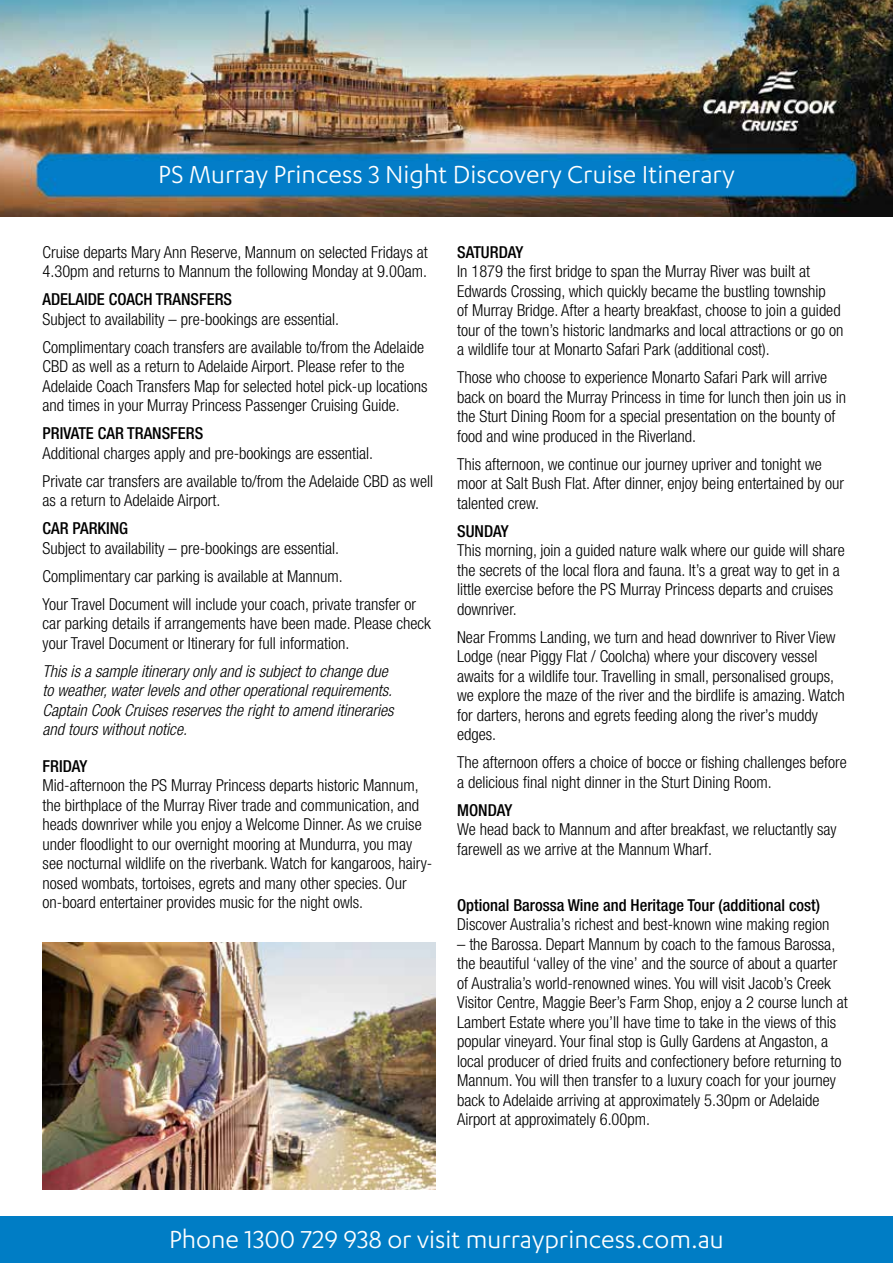
<style>
.page{position:relative;width:893px;height:1263px;background:#fff}
.page>*{position:absolute;margin:0;border:0;box-sizing:border-box;transform-origin:0 0}
.t1{font:28.5px "Karbon";color:#fff}
.t2{font:condensed 28.5px "Helvetica Neue LT Std";color:#fff}
.t3{font:300 condensed 16.5px/19.5px "Helvetica Neue LT Std";color:#000}
.t4{font:italic 300 condensed 16.5px/19.5px "Helvetica Neue LT Std";color:#000}
.t5{font:500 condensed 16.5px "Helvetica Neue LT Std";color:#000}
</style>
<div class="page">
<img style="left:0;top:0;width:893px;height:216px">
<div style="left:0;top:1216px;width:893px;height:47px;background:#007dc5"></div>
<img style="left:43px;top:943px;width:393px;height:246px">
<h1 class="t1" style="left:158px;top:158px;width:578px">PS Murray Princess 3 Night Discovery Cruise Itinerary</h1>
<p class="t3" style="left:43px;top:242px;width:387px">Cruise departs Mary Ann Reserve, Mannum on selected Fridays at<br>4.30pm and returns to Mannum the following Monday at 9.00am.</p>
<p class="t5" style="left:43px;top:289px;width:191px">ADELAIDE COACH TRANSFERS</p>
<p class="t3" style="left:43px;top:305px;width:383px;line-height:28px">Subject to availability – pre-bookings are essential.<br>Complimentary coach transfers are available to/from the Adelaide</p>
<p class="t3" style="left:43px;top:356px;width:387px">CBD as well as a return to Adelaide Airport. Please refer to the<br>Adelaide Coach Transfers Map for selected hotel pick-up locations and times in your Murray Princess Passenger Cruising Guide.</p>
<p class="t5" style="left:43px;top:423px;width:162px">PRIVATE CAR TRANSFERS</p>
<p class="t3" style="left:43px;top:439px;width:392px;line-height:28px">Additional charges apply and pre-bookings are essential.<br>Private car transfers are available to/from the Adelaide CBD as well</p>
<p class="t3" style="left:43px;top:490px;width:179px">as a return to Adelaide Airport.</p>
<p class="t5" style="left:43px;top:518px;width:87px">CAR PARKING</p>
<p class="t3" style="left:43px;top:534px;width:375px;line-height:28px">Subject to availability – pre-bookings are essential.<br>Complimentary car parking is available at Mannum.<br>Your Travel Document will include your coach, private transfer or</p>
<p class="t3" style="left:43px;top:613px;width:390px">car parking details if arrangements have been made. Please check your Travel Document or Itinerary for full information.</p>
<p class="t4" style="left:43px;top:662px;width:352px">This is a sample itinerary only and is subject to change due to weather, water levels and other operational requirements.<br>Captain Cook Cruises reserves the right to amend itineraries and tours without notice.</p>
<p class="t5" style="left:43px;top:756px;width:46px">FRIDAY</p>
<p class="t3" style="left:43px;top:775px;width:391px">Mid-afternoon the PS Murray Princess departs historic Mannum, the birthplace of the Murray River trade and communication, and heads downriver while you enjoy a Welcome Dinner. As we cruise under floodlight to our overnight mooring at Mundurra, you may see nocturnal wildlife on the riverbank. Watch for kangaroos, hairy&shy;nosed wombats, tortoises, egrets and many other species. Our on-board entertainer provides music for the night owls.</p>
<p class="t5" style="left:457px;top:242px;width:68px">SATURDAY</p>
<p class="t3" style="left:457px;top:261px;width:388px">In 1879 the first bridge to span the Murray River was built at Edwards Crossing, which quickly became the bustling township<br>of Murray Bridge. After a hearty breakfast, choose to join a guided tour of the town’s historic landmarks and local attractions or go on a wildlife tour at Monarto Safari Park (additional cost).</p>
<p class="t3" style="left:457px;top:367px;width:390px">Those who choose to experience Monarto Safari Park will arrive back on board the Murray Princess in time for lunch then join us in the Sturt Dining Room for a special presentation on the bounty of food and wine produced in the Riverland.</p>
<p class="t3" style="left:457px;top:454px;width:388px">This afternoon, we continue our journey upriver and tonight we moor at Salt Bush Flat. After dinner, enjoy being entertained by our talented crew.</p>
<p class="t5" style="left:457px;top:521px;width:53px">SUNDAY</p>
<p class="t3" style="left:457px;top:541px;width:389px">This morning, join a guided nature walk where our guide will share the secrets of the local flora and fauna. It’s a great way to get in a little exercise before the PS Murray Princess departs and cruises downriver.</p>
<p class="t3" style="left:457px;top:627px;width:389px">Near Fromms Landing, we turn and head downriver to River View Lodge (near Piggy Flat / Coolcha) where your discovery vessel awaits for a wildlife tour. Travelling in small, personalised groups, we explore the maze of the river and the birdlife is amazing. Watch for darters, herons and egrets feeding along the river’s muddy edges.</p>
<p class="t3" style="left:457px;top:753px;width:391px">The afternoon offers a choice of bocce or fishing challenges before a delicious final night dinner in the Sturt Dining Room.</p>
<p class="t5" style="left:457px;top:800px;width:57px">MONDAY</p>
<p class="t3" style="left:457px;top:820px;width:381px">We head back to Mannum and after breakfast, we reluctantly say farewell as we arrive at the Mannum Wharf.</p>
<p class="t5" style="left:457px;top:895px;width:364px">Optional Barossa Wine and Heritage Tour (additional cost)</p>
<p class="t3" style="left:457px;top:915px;width:374px">Discover Australia’s richest and best-known wine making region</p>
<p class="t3" style="left:457px;top:934px;width:392px">– the Barossa. Depart Mannum by coach to the famous Barossa, the beautiful ‘valley of the vine’ and the source of about a quarter of Australia’s world-renowned wines. You will visit Jacob’s Creek Visitor Centre, Maggie Beer’s Farm Shop, enjoy a 2 course lunch at Lambert Estate where you’ll have time to take in the views of this popular vineyard. Your final stop is Gully Gardens at Angaston, a local producer of dried fruits and confectionery before returning to Mannum. You will then transfer to a luxury coach for your journey back to Adelaide arriving at approximately 5.30pm or Adelaide Airport at approximately 6.00pm.</p>
<h1 class="t2" style="left:538px;top:1222px;width:311px">www.murrayprincess.com.au</h1>
<h1 class="t1" style="left:169px;top:1224px;width:556px">Phone 1300 729 938 or visit murrayprincess.com.au</h1>
</div>
